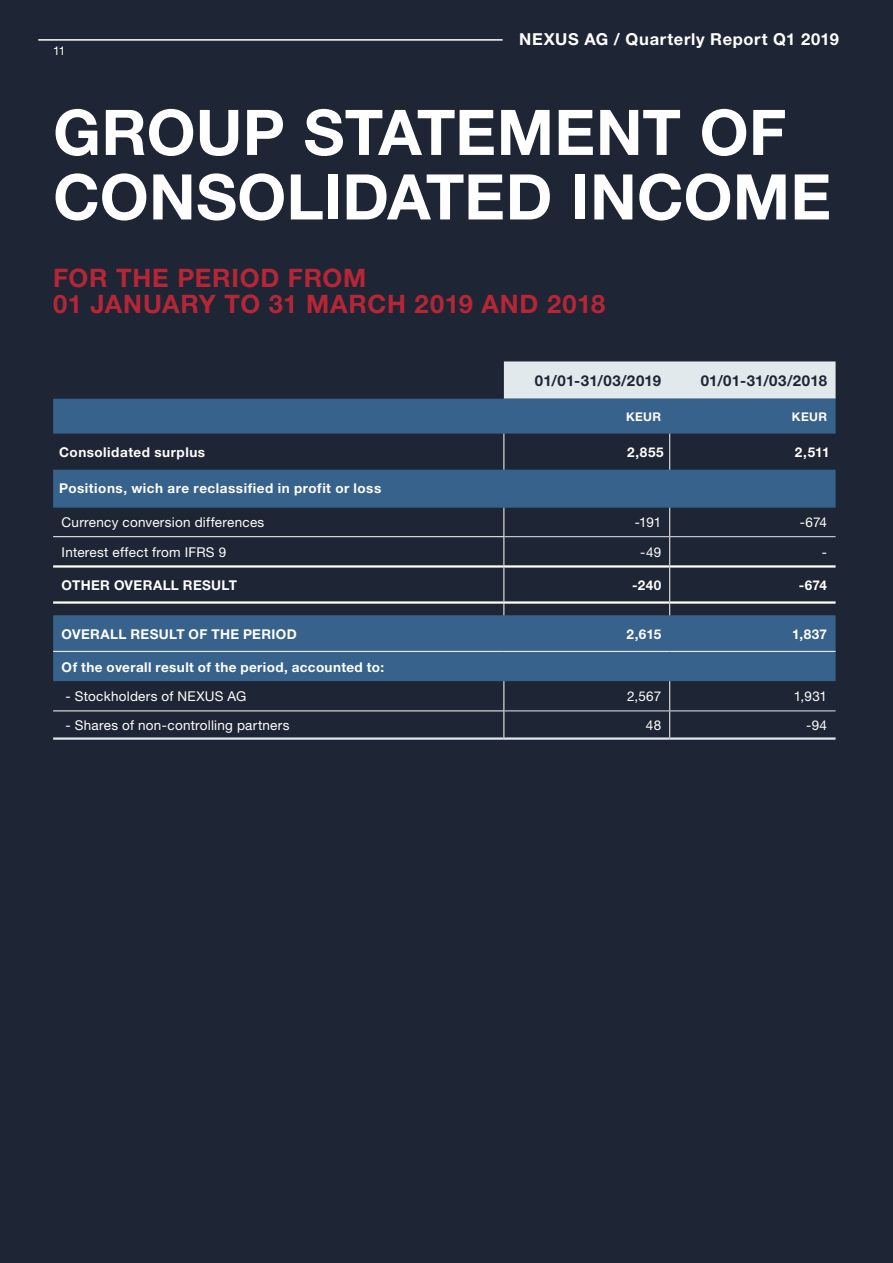
<style>
.page{position:relative;width:893px;height:1263px;background:#1e2534}
.page>*{position:absolute;margin:0;border:0;box-sizing:border-box;transform-origin:0 0}
.t1{font:700 63px/64.5px "Helvetica Neue";letter-spacing:.005em;color:#fff}
.t2{font:700 25.5px/25.5px "Helvetica Neue";letter-spacing:.03em;color:#b62636}
.t3{font:700 16.5px "Helvetica Neue";letter-spacing:.04em;color:#fff}
.t4{font:700 15px "Helvetica Neue";letter-spacing:.015em;color:#1e2534}
.t5{font:700 13.5px "Helvetica Neue";letter-spacing:.03em;color:#fff}
.t6{font:13.5px "Helvetica Neue";letter-spacing:.02em;color:#fff}
.t7{font:700 12px "Helvetica Neue";letter-spacing:.03em;color:#fff}
.t8{font:12px "Helvetica Neue";color:#fff}
</style>
<div class="page">
<hr style="left:38px;top:39px;width:465px;height:2px;background:#fff">
<div style="left:504px;top:361px;width:332px;height:38px;background:#e1e9ed"></div>
<svg style="left:53px;top:399px;width:783px;height:282px"></svg>
<hr style="left:53px;top:506px;width:451px;height:2px;background:#37628b">
<hr style="left:504px;top:506px;width:166px;height:2px;background:#37628b">
<hr style="left:670px;top:506px;width:166px;height:2px;background:#37628b">
<hr style="left:503px;top:434px;width:1px;height:36px;background:#fff">
<hr style="left:669px;top:434px;width:1px;height:36px;background:#fff">
<svg style="left:503px;top:681px;width:1px;height:56px"></svg>
<svg style="left:669px;top:681px;width:1px;height:56px"></svg>
<hr style="left:53px;top:651px;width:451px;height:1px;background:#fff">
<hr style="left:504px;top:651px;width:166px;height:1px;background:#fff">
<hr style="left:670px;top:651px;width:166px;height:1px;background:#fff">
<hr style="left:53px;top:536px;width:451px;height:1px;background:#fff">
<svg style="left:503px;top:508px;width:1px;height:57px"></svg>
<svg style="left:669px;top:508px;width:1px;height:57px"></svg>
<hr style="left:503px;top:568px;width:1px;height:33px;background:#fff">
<hr style="left:669px;top:568px;width:1px;height:33px;background:#fff">
<hr style="left:504px;top:536px;width:166px;height:1px;background:#e1e9ed">
<hr style="left:670px;top:536px;width:166px;height:1px;background:#e1e9ed">
<hr style="left:53px;top:565px;width:451px;height:3px;background:#fff">
<hr style="left:504px;top:565px;width:166px;height:3px;background:#fff">
<hr style="left:670px;top:565px;width:166px;height:3px;background:#fff">
<hr style="left:53px;top:601px;width:451px;height:3px;background:#fff">
<hr style="left:504px;top:601px;width:166px;height:3px;background:#fff">
<hr style="left:670px;top:601px;width:166px;height:3px;background:#fff">
<hr style="left:53px;top:710px;width:451px;height:1px;background:#fff">
<hr style="left:504px;top:710px;width:166px;height:1px;background:#e1e9ed">
<hr style="left:670px;top:710px;width:166px;height:1px;background:#e1e9ed">
<hr style="left:53px;top:737px;width:451px;height:3px;background:#e1e9ed">
<hr style="left:504px;top:737px;width:166px;height:3px;background:#e1e9ed">
<hr style="left:670px;top:737px;width:166px;height:3px;background:#e1e9ed">
<p class="t8" style="left:53px;top:43px;width:14px">11</p>
<p class="t3" style="left:519px;top:28px;width:321px">NEXUS AG / Quarterly Report Q1 2019</p>
<h1 class="t1" style="left:53px;top:99px;width:779px">GROUP STATEMENT OF<br>CONSOLIDATED INCOME</h1>
<h2 class="t2" style="left:53px;top:265px;width:554px">FOR THE PERIOD FROM<br>01 JANUARY TO 31 MARCH 2019 AND 2018</h2>
<p class="t4" style="left:535px;top:371px;width:128px">01/01-31/03/2019</p>
<p class="t4" style="left:701px;top:371px;width:128px">01/01-31/03/2018</p>
<p class="t7" style="left:626px;top:409px;width:37px">KEUR</p>
<p class="t7" style="left:792px;top:409px;width:37px">KEUR</p>
<p class="t5" style="left:59px;top:444px;width:148px">Consolidated surplus</p>
<p class="t5" style="left:627px;top:444px;width:38px">2,855</p>
<p class="t5" style="left:795px;top:444px;width:36px">2,511</p>
<p class="t5" style="left:59px;top:480px;width:324px">Positions, wich are reclassified in profit or loss</p>
<p class="t6" style="left:62px;top:514px;width:204px">Currency conversion differences</p>
<p class="t6" style="left:635px;top:514px;width:28px">-191</p>
<p class="t6" style="left:800px;top:514px;width:29px">-674</p>
<p class="t6" style="left:62px;top:544px;width:166px">Interest effect from IFRS 9</p>
<p class="t6" style="left:640px;top:544px;width:22px">-49</p>
<p class="t6" style="left:822px;top:544px;width:7px">-</p>
<p class="t5" style="left:62px;top:577px;width:177px">OTHER OVERALL RESULT</p>
<p class="t5" style="left:632px;top:577px;width:30px">-240</p>
<p class="t5" style="left:799px;top:577px;width:30px">-674</p>
<p class="t5" style="left:62px;top:625px;width:237px">OVERALL RESULT OF THE PERIOD</p>
<p class="t5" style="left:627px;top:625px;width:36px">2,615</p>
<p class="t5" style="left:792px;top:625px;width:36px">1,837</p>
<p class="t5" style="left:62px;top:658px;width:324px">Of the overall result of the period, accounted to:</p>
<p class="t6" style="left:66px;top:688px;width:182px">- Stockholders of NEXUS AG</p>
<p class="t6" style="left:627px;top:688px;width:36px">2,567</p>
<p class="t6" style="left:794px;top:688px;width:35px">1,931</p>
<p class="t6" style="left:66px;top:717px;width:225px">- Shares of non-controlling partners</p>
<p class="t6" style="left:646px;top:717px;width:17px">48</p>
<p class="t6" style="left:806px;top:717px;width:22px">-94</p>
</div>
